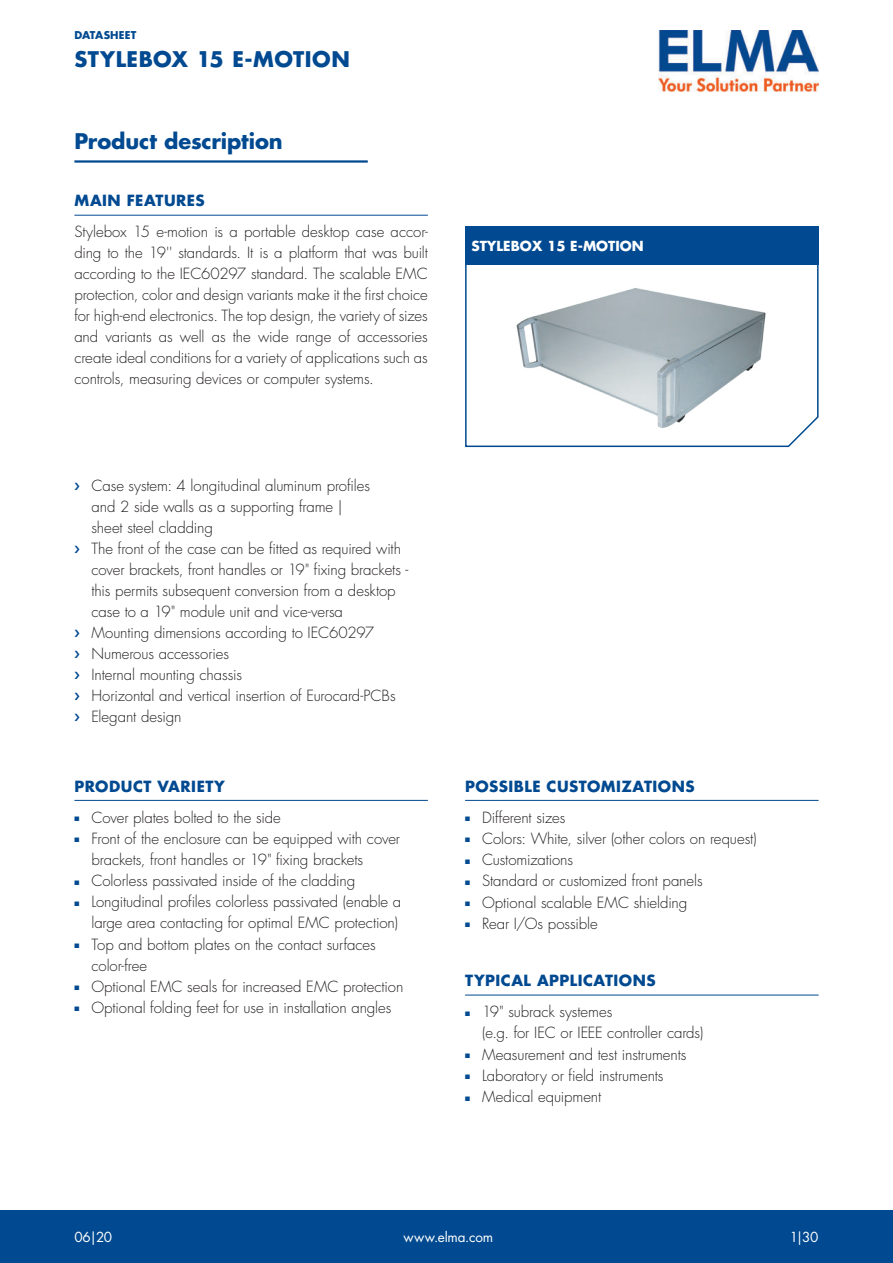
<style>
.page{position:relative;width:893px;height:1263px;background:#fff}
.page>*{position:absolute;margin:0;border:0;box-sizing:border-box;transform-origin:0 0}
.t1{font:700 21px "Futura Std";letter-spacing:.02em;color:#014990}
.t2{font:700 21px "Futura Std";color:#014990}
.t3{font:300 15px/21px "Futura Std";letter-spacing:-.005em;color:#231f20}
.t4{font:700 15px "Futura Std";letter-spacing:.035em;color:#014990}
.t5{font:13.5px "Futura Std";letter-spacing:-.01em;color:#fff}
.t6{font:700 13.5px "Futura Std";color:#fff}
.t7{font:700 10.5px "Futura Std";letter-spacing:.015em;color:#014990}
.s1{color:#014990}
</style>
<div class="page">
<img style="left:659px;top:30px;width:160px;height:62px">
<div style="left:0;top:1210px;width:893px;height:53px;background:#014990"></div>
<svg style="left:465px;top:264px;width:354px;height:184px"></svg>
<img style="left:506px;top:273px;width:270px;height:167px">
<div style="left:465px;top:226px;width:354px;height:38px;background:#014990"></div>
<hr style="left:74px;top:160px;width:294px;height:3px;background:#014990">
<hr style="left:74px;top:215px;width:354px;height:1px;background:#014990">
<hr style="left:74px;top:800px;width:354px;height:1px;background:#014990">
<hr style="left:465px;top:800px;width:354px;height:1px;background:#014990">
<hr style="left:465px;top:995px;width:354px;height:1px;background:#014990">
<p class="t7" style="left:74px;top:30px;width:63px">DATASHEET</p>
<h1 class="t1" style="left:74px;top:49px;width:277px">STYLEBOX 15 E-MOTION</h1>
<h1 class="t2" style="left:74px;top:131px;width:210px">Product description</h1>
<p class="t4" style="left:74px;top:194px;width:132px">MAIN FEATURES</p>
<p class="t3" style="left:74px;top:222px;width:355px;text-align:justify">Stylebox 15 e-motion is a portable desktop case accor&shy;ding to the 19'' standards. It is a platform that was built according to the IEC60297 standard. The scalable EMC protection, color and design variants make it the first choice for high-end electronics. The top design, the variety of sizes and variants as well as the wide range of accessories create ideal conditions for a variety of applications such as controls, measuring devices or computer systems.</p>
<p class="t3" style="left:91px;top:476px;width:319px">Case system: 4 longitudinal aluminum profiles<br>and 2 side walls as a supporting frame |<br>sheet steel cladding<br>The front of the case can be fitted as required with cover brackets, front handles or 19" fixing brackets - this permits subsequent conversion from a desktop case to a 19" module unit and vice-versa<br>Mounting dimensions according to IEC60297<br>Numerous accessories<br>Internal mounting chassis<br>Horizontal and vertical insertion of Eurocard-PCBs Elegant design</p>
<p class="t4" style="left:74px;top:779px;width:152px">PRODUCT VARIETY</p>
<p class="t3" style="left:74px;top:808px;width:208px"><span class="s1">■</span> Cover plates bolted to the side</p>
<p class="t3" style="left:91px;top:829px;width:310px;text-indent:-17px"><span class="s1">■</span> Front of the enclosure can be equipped with cover brackets, front handles or 19" fixing brackets</p>
<p class="t3" style="left:74px;top:871px;width:282px"><span class="s1">■</span> Colorless passivated inside of the cladding</p>
<p class="t3" style="left:74px;top:892px;width:328px;text-align:right"><span class="s1">■</span> Longitudinal profiles colorless passivated (enable a large area contacting for optimal EMC protection)</p>
<p class="t3" style="left:91px;top:935px;width:286px;text-indent:-17px"><span class="s1">■</span> Top and bottom plates on the contact surfaces color-free</p>
<p class="t3" style="left:74px;top:977px;width:331px"><span class="s1">■</span> Optional EMC seals for increased EMC protection</p>
<p class="t3" style="left:74px;top:998px;width:319px"><span class="s1">■</span> Optional folding feet for use in installation angles</p>
<p class="t6" style="left:471px;top:239px;width:174px">STYLEBOX 15 E-MOTION</p>
<p class="t4" style="left:465px;top:779px;width:231px">POSSIBLE CUSTOMIZATIONS</p>
<p class="t3" style="left:465px;top:808px;width:102px"><span class="s1">■</span> Different sizes</p>
<p class="t3" style="left:465px;top:829px;width:293px"><span class="s1">■</span> Colors: White, silver (other colors on request)</p>
<p class="t3" style="left:465px;top:850px;width:110px"><span class="s1">■</span> Customizations</p>
<p class="t3" style="left:465px;top:871px;width:239px"><span class="s1">■</span> Standard or customized front panels</p>
<p class="t3" style="left:465px;top:893px;width:224px"><span class="s1">■</span> Optional scalable EMC shielding</p>
<p class="t3" style="left:465px;top:914px;width:134px"><span class="s1">■</span> Rear I/Os possible</p>
<p class="t4" style="left:465px;top:974px;width:192px">TYPICAL APPLICATIONS</p>
<p class="t3" style="left:482px;top:1002px;width:223px;text-indent:-17px"><span class="s1">■</span> 19" subrack systemes<br>(e.g. for IEC or IEEE controller cards)</p>
<p class="t3" style="left:465px;top:1045px;width:223px"><span class="s1">■</span> Measurement and test instruments</p>
<p class="t3" style="left:465px;top:1066px;width:200px"><span class="s1">■</span> Laboratory or field instruments</p>
<p class="t3" style="left:465px;top:1087px;width:138px"><span class="s1">■</span> Medical equipment</p>
<p class="t5" style="left:74px;top:1231px;width:39px">06|20</p>
<p class="t5" style="left:404px;top:1231px;width:91px">www.elma.com</p>
<p class="t5" style="left:790px;top:1231px;width:30px">1|30</p>
</div>
